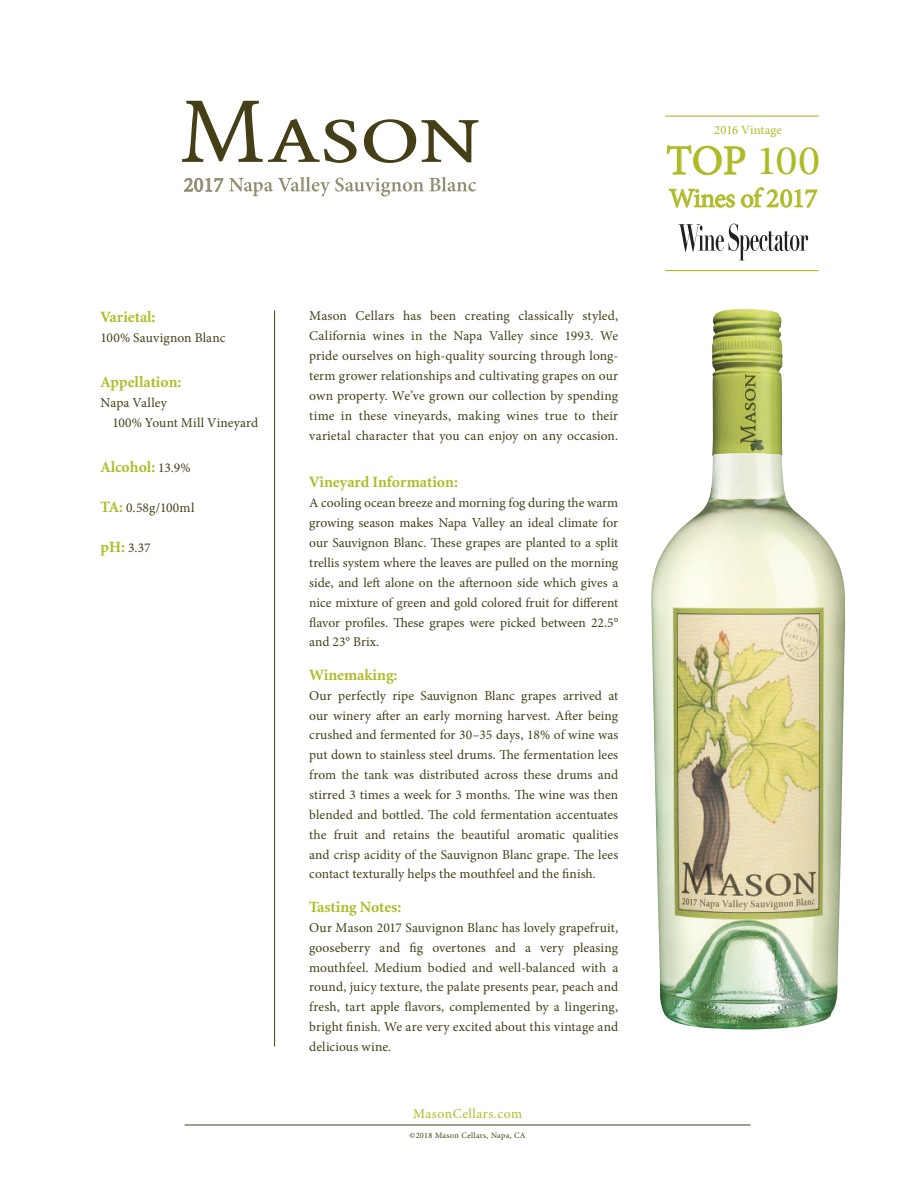
<style>
.page{position:relative;width:918px;height:1188px;background:#fff}
.page>*{position:absolute;margin:0;border:0;box-sizing:border-box;transform-origin:0 0}
.t1{font:42px "Minion Pro";letter-spacing:-.01em;color:#afbb25}
.t2{font:27px "Minion Pro";letter-spacing:-.02em;color:#afbb25}
.t3{font:20.4px "Minion Pro";color:#948d73}
.t4{font:700 15.75px "Minion";color:#afbb25}
.t5{font:13.5px/19.8px "Minion Pro";letter-spacing:.005em;color:#453f18;text-align:justify}
.t6{font:13.5px "Minion Pro";letter-spacing:.035em;color:#afbb25}
.t7{font:12.75px "Minion Pro";letter-spacing:.005em;color:#afbb25}
.t8{font:8.25px "Minion Pro";letter-spacing:.04em;color:#453f18}
.s1{font-family:"Minion Pro";font-weight:400;font-size:13.5px;color:#453f18}
.s2{font-family:"Minion";font-weight:700;font-size:15.75px;color:#afbb25}
</style>
<div class="page">
<hr style="left:274px;top:310px;width:1px;height:737px;background:#453f18">
<hr style="left:185px;top:1125px;width:566px;height:1px;background:#453f18">
<svg style="left:182px;top:101px;width:296px;height:62px"></svg>
<svg style="left:184px;top:177px;width:292px;height:19px"></svg>
<svg style="left:667px;top:145px;width:78px;height:30px"></svg>
<svg style="left:669px;top:189px;width:66px;height:18px"></svg>
<svg style="left:741px;top:187px;width:76px;height:21px"></svg>
<svg style="left:678px;top:224px;width:130px;height:36px"></svg>
<hr style="left:665px;top:116px;width:154px;height:1px;background:#afbb25">
<hr style="left:665px;top:270px;width:154px;height:1px;background:#afbb25">
<img style="left:651px;top:309px;width:194px;height:720px">
<h3 class="t3" style="left:184px;top:171px;width:41px">2017</h3>
<p class="t4" style="left:100px;top:309px;width:56px">Varietal:</p>
<p class="t5" style="left:100px;top:328px;width:127px">100% Sauvignon Blanc</p>
<p class="t4" style="left:100px;top:374px;width:82px">Appellation:</p>
<p class="t5" style="left:113px;top:393px;width:147px;text-indent:-12px">Napa Valley<br>100% Yount Mill Vineyard</p>
<p class="t4" style="left:100px;top:459px;width:92px">Alcohol: <span class="s1">13.9%</span></p>
<p class="t5" style="left:100px;top:498px;width:95px"><span class="s2">TA:</span> 0.58g/100ml</p>
<p class="t5" style="left:100px;top:538px;width:52px"><span class="s2">pH:</span> 3.37</p>
<p class="t5" style="left:309px;top:306px;width:311px">Mason Cellars has been creating classically styled, California wines in the Napa Valley since 1993. We pride ourselves on high-quality sourcing through long&shy;term grower relationships and cultivating grapes on our own property. We’ve grown our collection by spending time in these vineyards, making wines true to their varietal character that you can enjoy on any occasion.</p>
<p class="t4" style="left:309px;top:474px;width:150px">Vineyard Information:</p>
<p class="t5" style="left:309px;top:493px;width:311px">A cooling ocean breeze and morning fog during the warm growing season makes Napa Valley an ideal climate for our Sauvignon Blanc. These grapes are planted to a split trellis system where the leaves are pulled on the morning side, and left alone on the afternoon side which gives a nice mixture of green and gold colored fruit for different flavor profiles. These grapes were picked between 22.5° and 23° Brix.</p>
<p class="t4" style="left:309px;top:667px;width:90px">Winemaking:</p>
<p class="t5" style="left:309px;top:686px;width:311px">Our perfectly ripe Sauvignon Blanc grapes arrived at our winery after an early morning harvest. After being crushed and fermented for 30–35 days, 18% of wine was put down to stainless steel drums. The fermentation lees from the tank was distributed across these drums and stirred 3 times a week for 3 months. The wine was then blended and bottled. The cold fermentation accentuates the fruit and retains the beautiful aromatic qualities and crisp acidity of the Sauvignon Blanc grape. The lees contact texturally helps the mouthfeel and the finish.</p>
<p class="t4" style="left:309px;top:899px;width:93px">Tasting Notes:</p>
<p class="t5" style="left:309px;top:918px;width:311px">Our Mason 2017 Sauvignon Blanc has lovely grapefruit, gooseberry and fig overtones and a very pleasing mouthfeel. Medium bodied and well-balanced with a round, juicy texture, the palate presents pear, peach and fresh, tart apple flavors, complemented by a lingering, bright finish. We are very excited about this vintage and delicious wine.</p>
<p class="t6" style="left:413px;top:1105px;width:111px">MasonCellars.com</p>
<p class="t8" style="left:410px;top:1130px;width:118px">©2018 Mason Cellars, Napa, CA</p>
<p class="t7" style="left:714px;top:121px;width:69px">2016 Vintage</p>
<h1 class="t1" style="left:666px;top:133px;width:156px">TOP 100</h1>
<h2 class="t2" style="left:669px;top:180px;width:150px">Wines of 2017</h2>
</div>
